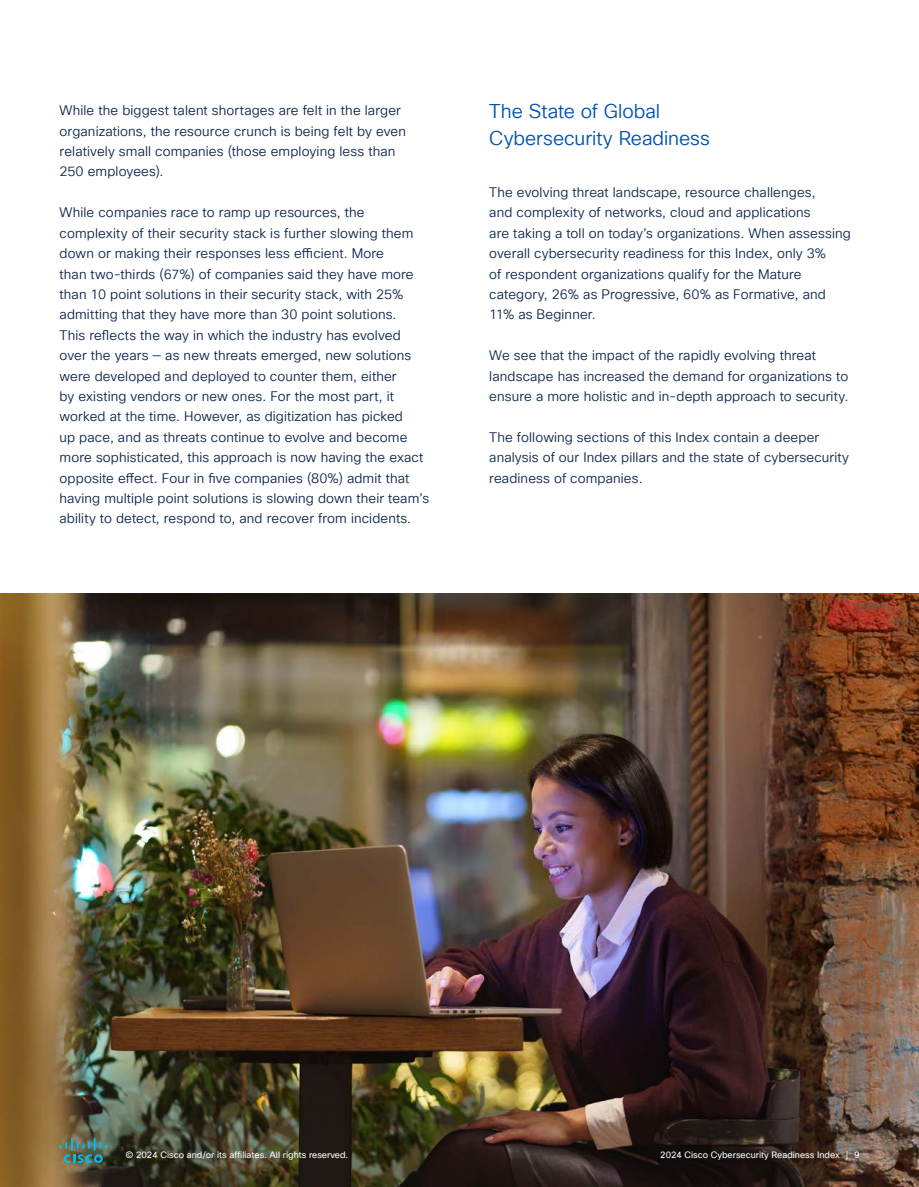
<style>
.page{position:relative;width:919px;height:1187px;background:#fff}
.page>*{position:absolute;margin:0;border:0;box-sizing:border-box;transform-origin:0 0}
.t1{font:19.5px/27px "Cisco Sans TT Light";color:#0051af}
.t2{font:13.5px/20.4px "Cisco Sans TT Light";letter-spacing:.01em;color:#0d274d}
.t3{font:9px "Cisco Sans TT";color:#fff}
</style>
<div class="page">
<img style="left:0;top:593px;width:918px;height:593px">
<svg style="left:60px;top:1137px;width:47px;height:25px"></svg>
<p class="t2" style="left:60px;top:101px;width:348px">While the biggest talent shortages are felt in the larger organizations, the resource crunch is being felt by even relatively small companies (those employing less than 250 employees).</p>
<p class="t2" style="left:60px;top:203px;width:371px">While companies race to ramp up resources, the complexity of their security stack is further slowing them down or making their responses less efficient. More<br>than two-thirds (67%) of companies said they have more than 10 point solutions in their security stack, with 25% admitting that they have more than 30 point solutions.<br>This reflects the way in which the industry has evolved over the years — as new threats emerged, new solutions were developed and deployed to counter them, either<br>by existing vendors or new ones. For the most part, it worked at the time. However, as digitization has picked<br>up pace, and as threats continue to evolve and become more sophisticated, this approach is now having the exact opposite effect. Four in five companies (80%) admit that having multiple point solutions is slowing down their team’s ability to detect, respond to, and recover from incidents.</p>
<h1 class="t1" style="left:489px;top:98px;width:222px">The State of Global<br>Cybersecurity Readiness</h1>
<p class="t2" style="left:489px;top:182px;width:363px">The evolving threat landscape, resource challenges,<br>and complexity of networks, cloud and applications<br>are taking a toll on today’s organizations. When assessing overall cybersecurity readiness for this Index, only 3%<br>of respondent organizations qualify for the Mature category, 26% as Progressive, 60% as Formative, and 11% as Beginner.</p>
<p class="t2" style="left:489px;top:345px;width:361px">We see that the impact of the rapidly evolving threat landscape has increased the demand for organizations to ensure a more holistic and in-depth approach to security.</p>
<p class="t2" style="left:489px;top:427px;width:361px">The following sections of this Index contain a deeper analysis of our Index pillars and the state of cybersecurity readiness of companies.</p>
<p class="t3" style="left:125px;top:1149px;width:224px">© 2024 Cisco and/or its affiliates. All rights reserved.</p>
<p class="t3" style="left:660px;top:1149px;width:201px">2024 Cisco Cybersecurity Readiness Index | 9</p>
</div>
